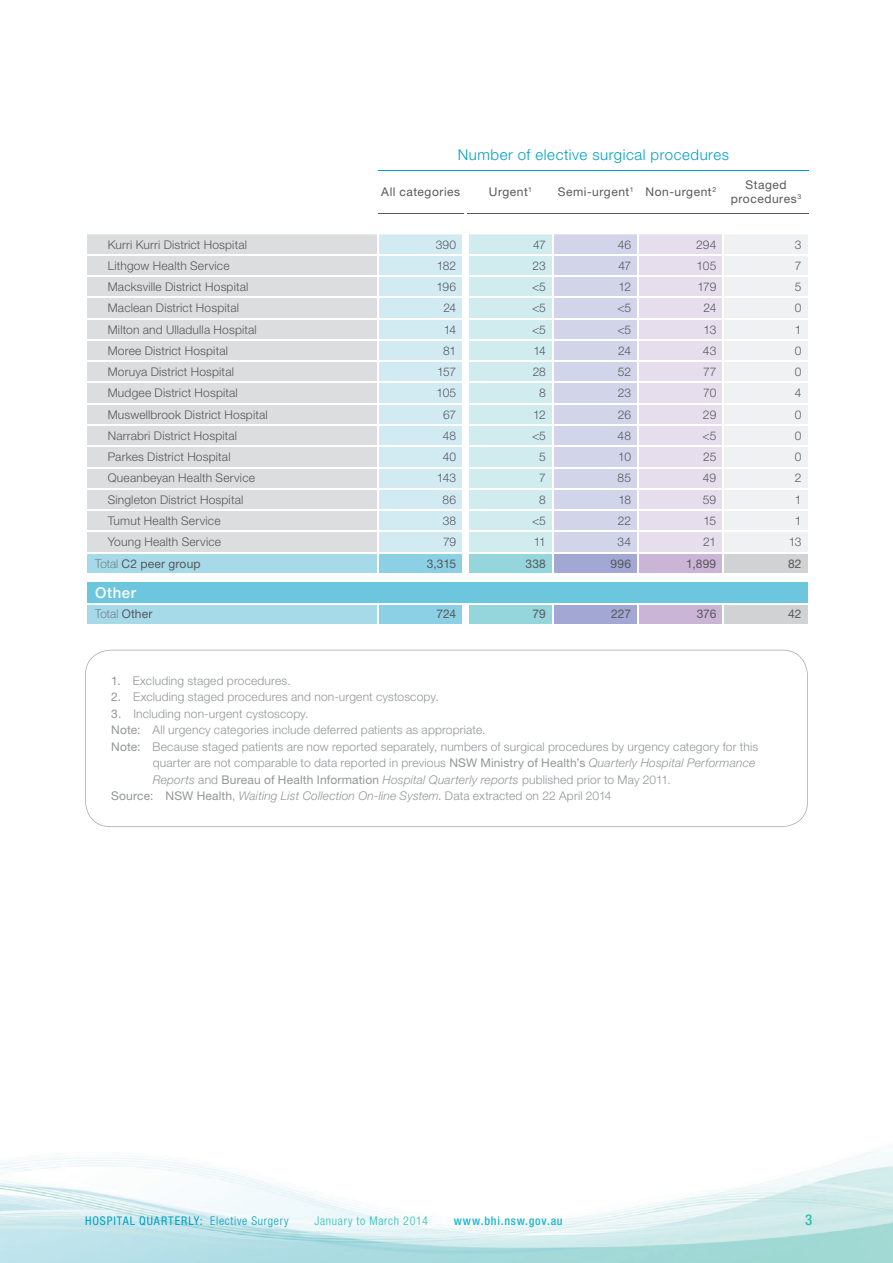
<style>
.page{position:relative;width:893px;height:1263px;background:#fff}
.page>*{position:absolute;margin:0;border:0;box-sizing:border-box;transform-origin:0 0}
.t1{font:300 15px "Helvetica Neue LT Std";letter-spacing:.035em;color:#009fc3}
.t2{font:500 15px "Helvetica Neue LT Std";letter-spacing:.04em;color:#fff}
.t3{font:500 condensed 15px "Helvetica Neue LT Std";color:#2abdb1}
.t4{font:300 12px "Helvetica Neue LT Std";letter-spacing:.015em;color:#57585a}
.t5{font:300 12px "Helvetica Neue LT Std";letter-spacing:.015em;color:#939598}
.t6{font:italic 300 12px "Helvetica Neue LT Std";letter-spacing:.015em;color:#939598}
.t7{font:12px/14.4px "Helvetica Neue LT Std";letter-spacing:.04em;color:#57585a;text-align:center}
.t8{font:condensed 12px "Helvetica Neue LT Std";letter-spacing:.075em;color:#009fc3}
.t9{font:300 condensed 12px "Helvetica Neue LT Std";letter-spacing:.06em;color:#2abdb1}
.t10{font:500 condensed 12px "Helvetica Neue LT Std";letter-spacing:.065em;color:#1ab4d1}
.t11{font:12px "Helvetica Neue LT Std";letter-spacing:.015em;color:#57585a}
.t12{font:100 12px "Helvetica Neue LT Std";letter-spacing:.005em;color:#57585a}
.s1{font-weight:100}
.s2{font-weight:400}
.s3{font-style:italic}
.s4{font-style:normal}
.s5{font-weight:400;font-style:normal}
.s6{font-weight:300}
</style>
<div class="page">
<img style="left:0;top:649px;width:893px;height:614px">
<hr style="left:378px;top:213px;width:85px;height:1px;background:#57585a">
<hr style="left:468px;top:213px;width:85px;height:1px;background:#57585a">
<hr style="left:553px;top:213px;width:85px;height:1px;background:#57585a">
<hr style="left:638px;top:213px;width:85px;height:1px;background:#57585a">
<hr style="left:723px;top:213px;width:86px;height:1px;background:#57585a">
<svg style="left:87px;top:234px;width:721px;height:390px"></svg>
<hr style="left:468px;top:573px;width:85px;height:1px;background:#fff">
<hr style="left:553px;top:573px;width:85px;height:1px;background:#fff">
<hr style="left:638px;top:573px;width:85px;height:1px;background:#fff">
<hr style="left:723px;top:573px;width:86px;height:1px;background:#fff">
<hr style="left:378px;top:170px;width:85px;height:1px;background:#009fc3">
<hr style="left:468px;top:170px;width:85px;height:1px;background:#009fc3">
<hr style="left:553px;top:170px;width:85px;height:1px;background:#009fc3">
<hr style="left:638px;top:170px;width:85px;height:1px;background:#009fc3">
<hr style="left:723px;top:170px;width:86px;height:1px;background:#009fc3">
<svg style="left:85px;top:650px;width:723px;height:177px"></svg>
<p class="t1" style="left:458px;top:145px;width:273px">Number of elective surgical procedures</p>
<p class="t7" style="left:381px;top:184px;width:80px">All categories</p>
<p class="t7" style="left:489px;top:184px;width:45px">Urgent<sup>1</sup></p>
<p class="t7" style="left:558px;top:184px;width:160px">Semi-urgent<sup>1</sup> Non-urgent<sup>2</sup></p>
<p class="t7" style="left:731px;top:177px;width:72px">Staged procedures<sup>3</sup></p>
<p class="t4" style="left:108px;top:237px;width:141px">Kurri Kurri District Hospital</p>
<p class="t4" style="left:436px;top:237px;width:22px">390</p>
<p class="t4" style="left:533px;top:237px;width:14px">47</p>
<p class="t4" style="left:618px;top:237px;width:15px">46</p>
<p class="t4" style="left:696px;top:237px;width:22px">294</p>
<p class="t4" style="left:795px;top:237px;width:8px">3</p>
<p class="t4" style="left:108px;top:258px;width:123px">Lithgow Health Service</p>
<p class="t4" style="left:437px;top:258px;width:21px">182</p>
<p class="t4" style="left:533px;top:258px;width:15px">23</p>
<p class="t4" style="left:618px;top:258px;width:14px">47</p>
<p class="t4" style="left:697px;top:258px;width:21px">105</p>
<p class="t4" style="left:795px;top:258px;width:8px">7</p>
<p class="t4" style="left:108px;top:279px;width:142px">Macksville District Hospital</p>
<p class="t4" style="left:436px;top:279px;width:21px">196</p>
<p class="t4" style="left:532px;top:279px;width:15px">&lt;5</p>
<p class="t4" style="left:618px;top:279px;width:14px">12</p>
<p class="t4" style="left:697px;top:279px;width:20px">179</p>
<p class="t4" style="left:795px;top:279px;width:8px">5</p>
<p class="t4" style="left:108px;top:301px;width:133px">Maclean District Hospital</p>
<p class="t4" style="left:443px;top:301px;width:14px">24</p>
<p class="t4" style="left:532px;top:301px;width:15px">&lt;5</p>
<p class="t4" style="left:617px;top:301px;width:15px">&lt;5</p>
<p class="t4" style="left:703px;top:301px;width:14px">24</p>
<p class="t4" style="left:795px;top:301px;width:8px">0</p>
<p class="t4" style="left:108px;top:322px;width:151px">Milton and Ulladulla Hospital</p>
<p class="t4" style="left:444px;top:322px;width:14px">14</p>
<p class="t4" style="left:532px;top:322px;width:15px">&lt;5</p>
<p class="t4" style="left:617px;top:322px;width:15px">&lt;5</p>
<p class="t4" style="left:704px;top:322px;width:14px">13</p>
<p class="t4" style="left:795px;top:322px;width:8px">1</p>
<p class="t4" style="left:108px;top:343px;width:122px">Moree District Hospital</p>
<p class="t4" style="left:443px;top:343px;width:14px">81</p>
<p class="t4" style="left:533px;top:343px;width:14px">14</p>
<p class="t4" style="left:618px;top:343px;width:14px">24</p>
<p class="t4" style="left:703px;top:343px;width:15px">43</p>
<p class="t4" style="left:795px;top:343px;width:8px">0</p>
<p class="t4" style="left:108px;top:364px;width:128px">Moruya District Hospital</p>
<p class="t4" style="left:437px;top:364px;width:21px">157</p>
<p class="t4" style="left:533px;top:364px;width:15px">28</p>
<p class="t4" style="left:618px;top:364px;width:15px">52</p>
<p class="t4" style="left:703px;top:364px;width:15px">77</p>
<p class="t4" style="left:795px;top:364px;width:8px">0</p>
<p class="t4" style="left:108px;top:386px;width:132px">Mudgee District Hospital</p>
<p class="t4" style="left:437px;top:386px;width:21px">105</p>
<p class="t4" style="left:539px;top:386px;width:8px">8</p>
<p class="t4" style="left:618px;top:386px;width:15px">23</p>
<p class="t4" style="left:703px;top:386px;width:15px">70</p>
<p class="t4" style="left:795px;top:386px;width:8px">4</p>
<p class="t4" style="left:108px;top:407px;width:161px">Muswellbrook District Hospital</p>
<p class="t4" style="left:443px;top:407px;width:15px">67</p>
<p class="t4" style="left:533px;top:407px;width:14px">12</p>
<p class="t4" style="left:618px;top:407px;width:15px">26</p>
<p class="t4" style="left:703px;top:407px;width:15px">29</p>
<p class="t4" style="left:795px;top:407px;width:8px">0</p>
<p class="t4" style="left:108px;top:428px;width:131px">Narrabri District Hospital</p>
<p class="t4" style="left:443px;top:428px;width:15px">48</p>
<p class="t4" style="left:532px;top:428px;width:15px">&lt;5</p>
<p class="t4" style="left:618px;top:428px;width:15px">48</p>
<p class="t4" style="left:703px;top:428px;width:15px">&lt;5</p>
<p class="t4" style="left:795px;top:428px;width:8px">0</p>
<p class="t4" style="left:108px;top:450px;width:124px">Parkes District Hospital</p>
<p class="t4" style="left:443px;top:450px;width:15px">40</p>
<p class="t4" style="left:539px;top:450px;width:8px">5</p>
<p class="t4" style="left:618px;top:450px;width:14px">10</p>
<p class="t4" style="left:703px;top:450px;width:15px">25</p>
<p class="t4" style="left:795px;top:450px;width:8px">0</p>
<p class="t4" style="left:108px;top:471px;width:149px">Queanbeyan Health Service</p>
<p class="t4" style="left:437px;top:471px;width:21px">143</p>
<p class="t4" style="left:539px;top:471px;width:8px">7</p>
<p class="t4" style="left:618px;top:471px;width:15px">85</p>
<p class="t4" style="left:703px;top:471px;width:15px">49</p>
<p class="t4" style="left:795px;top:471px;width:8px">2</p>
<p class="t4" style="left:108px;top:492px;width:137px">Singleton District Hospital</p>
<p class="t4" style="left:443px;top:492px;width:15px">86</p>
<p class="t4" style="left:539px;top:492px;width:8px">8</p>
<p class="t4" style="left:618px;top:492px;width:14px">18</p>
<p class="t4" style="left:703px;top:492px;width:15px">59</p>
<p class="t4" style="left:795px;top:492px;width:8px">1</p>
<p class="t4" style="left:108px;top:513px;width:114px">Tumut Health Service</p>
<p class="t4" style="left:443px;top:513px;width:15px">38</p>
<p class="t4" style="left:532px;top:513px;width:15px">&lt;5</p>
<p class="t4" style="left:618px;top:513px;width:15px">22</p>
<p class="t4" style="left:704px;top:513px;width:14px">15</p>
<p class="t4" style="left:795px;top:513px;width:8px">1</p>
<p class="t4" style="left:108px;top:535px;width:115px">Young Health Service</p>
<p class="t4" style="left:443px;top:535px;width:15px">79</p>
<p class="t4" style="left:534px;top:535px;width:14px">11</p>
<p class="t4" style="left:618px;top:535px;width:15px">34</p>
<p class="t4" style="left:703px;top:535px;width:15px">21</p>
<p class="t4" style="left:789px;top:535px;width:14px">13</p>
<p class="t11" style="left:95px;top:556px;width:107px"><span class="s1">Total</span> C2 peer group</p>
<p class="t7" style="left:427px;top:556px;width:31px">3,315</p>
<p class="t7" style="left:525px;top:556px;width:22px">338</p>
<p class="t7" style="left:610px;top:556px;width:22px">996</p>
<p class="t7" style="left:686px;top:556px;width:32px">1,899</p>
<p class="t7" style="left:788px;top:556px;width:15px">82</p>
<p class="t2" style="left:95px;top:584px;width:43px">Other</p>
<p class="t12" style="left:95px;top:607px;width:59px">Total <span class="s2">Other</span></p>
<p class="t7" style="left:437px;top:607px;width:21px">724</p>
<p class="t7" style="left:533px;top:607px;width:15px">79</p>
<p class="t7" style="left:611px;top:607px;width:21px">227</p>
<p class="t7" style="left:697px;top:607px;width:21px">376</p>
<p class="t7" style="left:788px;top:607px;width:15px">42</p>
<p class="t5" style="left:111px;top:673px;width:181px"><span class="s2">1.</span> Excluding staged procedures.</p>
<p class="t5" style="left:111px;top:689px;width:329px"><span class="s2">2.</span> Excluding staged procedures and non-urgent cystoscopy.</p>
<p class="t5" style="left:111px;top:706px;width:199px"><span class="s2">3.</span> Including non-urgent cystoscopy.</p>
<p class="t5" style="left:111px;top:722px;width:376px"><span class="s2">Note:</span> All urgency categories include deferred patients as appropriate.</p>
<p class="t5" style="left:111px;top:739px;width:648px"><span class="s2">Note:</span> Because staged patients are now reported separately, numbers of surgical procedures by urgency category for this</p>
<p class="t5" style="left:153px;top:755px;width:604px">quarter are not comparable to data reported in previous <span class="s2">NSW Ministry of Health’s</span> <span class="s3">Quarterly Hospital Performance</span></p>
<p class="t6" style="left:153px;top:772px;width:519px">Reports <span class="s4">and</span> <span class="s5">Bureau of Health Information</span> Hospital Quarterly reports <span class="s4">published prior to May 2011.</span></p>
<p class="t6" style="left:111px;top:789px;width:502px"><span class="s5">Source: NSW Health</span><span class="s4">,</span> Waiting List Collection On-line System<span class="s4">. Data extracted on 22 April 2014</span></p>
<p class="t8" style="left:85px;top:1214px;width:205px">HOSPITAL QUARTERLY: <span class="s6">Elective Surgery</span></p>
<p class="t9" style="left:314px;top:1214px;width:115px">January to March 2014</p>
<p class="t10" style="left:454px;top:1214px;width:111px">www.bhi.nsw.gov.au</p>
<p class="t3" style="left:805px;top:1211px;width:9px">3</p>
</div>
